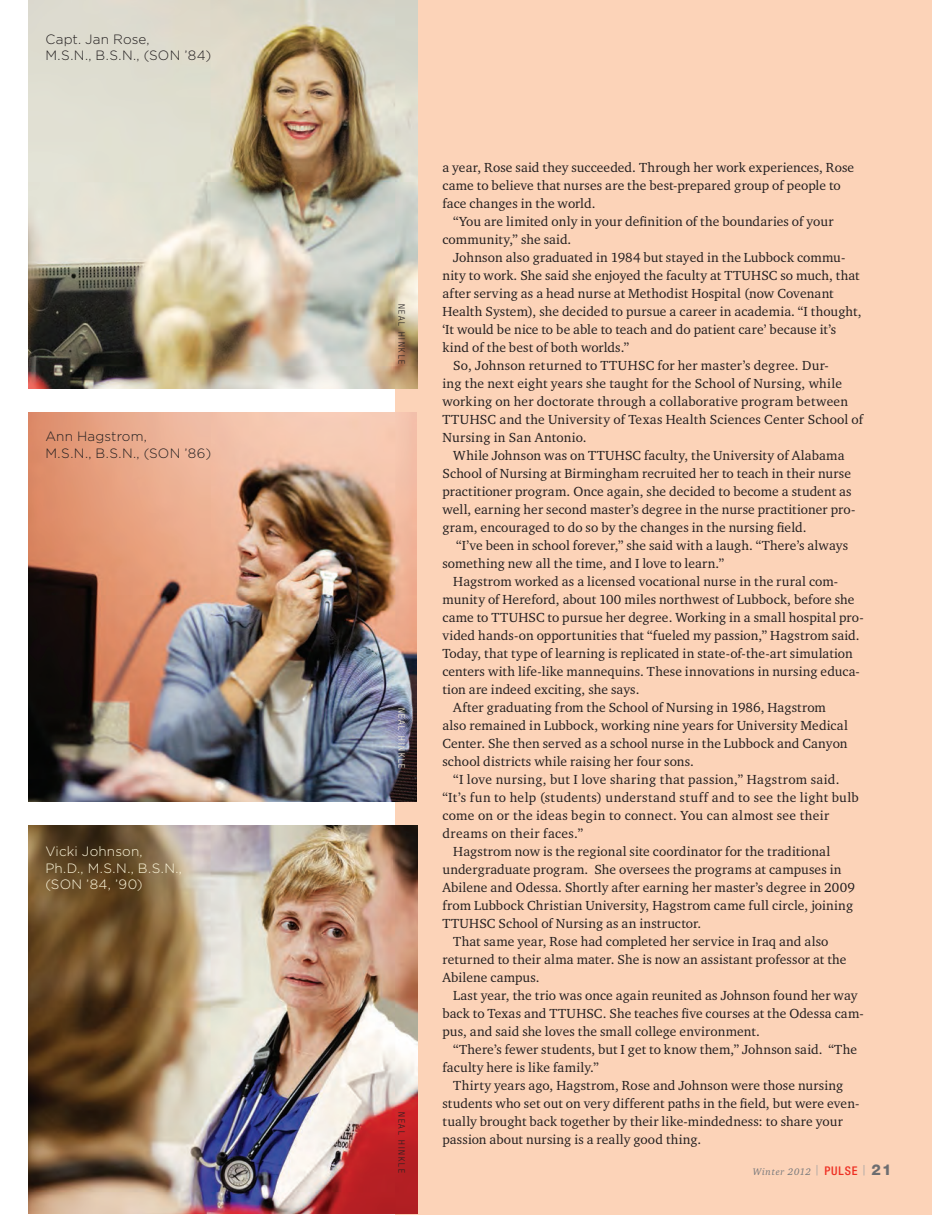
<style>
.page{position:relative;width:932px;height:1215px;background:#fff}
.page>*{position:absolute;margin:0;border:0;box-sizing:border-box;transform-origin:0 0}
.t1{font:13.5px "Charter ITC";letter-spacing:.01em;color:#231f20}
.t2{font:13.5px "Charter ITC";letter-spacing:.03em;color:#231f20}
.t3{font:300 13.5px/16.5px "Gotham";letter-spacing:.01em;color:#231f20}
.t4{font:300 13.5px/16.5px "Gotham";letter-spacing:.01em;color:#fef8dd}
.t5{font:italic 9.75px "Charter ITC";letter-spacing:.07em;color:#76787b}
.t6{font:300 condensed 9px "Helvetica Neue LT Std";letter-spacing:.2em;color:#231f20}
.t7{font:300 condensed 9px "Helvetica Neue LT Std";letter-spacing:.2em;color:#fef8dd}
.s1{font-family:"Helvetica Neue LT Std";font-weight:500;font-style:normal;font-stretch:condensed;font-size:12px;color:#ee2e22}
.s2{font-family:"Helvetica Neue LT Std";font-weight:800;font-style:normal;font-size:15px;color:#6c6d70}
</style>
<div class="page">
<div style="left:395px;top:0;width:537px;height:1215px;background:#fcd3b8"></div>
<img style="left:28px;top:0;width:389px;height:389px">
<img style="left:28px;top:413px;width:388px;height:388px">
<img style="left:28px;top:825px;width:389px;height:389px">
<p class="t3" style="left:45px;top:31px;width:167px">Capt. Jan Rose,<br>M.S.N., B.S.N., (SON ’84)</p>
<p class="t3" style="left:45px;top:428px;width:167px">Ann Hagstrom,<br>M.S.N., B.S.N., (SON ’86)</p>
<p class="t4" style="left:45px;top:843px;width:138px">Vicki Johnson,<br>Ph.D., M.S.N., B.S.N., (SON ’84, ’90)</p>
<p class="t6" style="left:407px;top:304px;width:62px;rotate:90deg">NEAL HINKLE</p>
<p class="t7" style="left:407px;top:708px;width:62px;rotate:90deg">NEAL HINKLE</p>
<p class="t6" style="left:407px;top:1112px;width:62px;rotate:90deg">NEAL HINKLE</p>
<p class="t1" style="left:442px;top:159px;width:413px">a year, Rose said they succeeded. Through her work experiences, Rose</p>
<p class="t1" style="left:442px;top:177px;width:400px">came to believe that nurses are the best-prepared group of people to</p>
<p class="t1" style="left:442px;top:195px;width:154px">face changes in the world.</p>
<p class="t1" style="left:453px;top:213px;width:382px">“You are limited only in your definition of the boundaries of your</p>
<p class="t1" style="left:442px;top:231px;width:130px">community,” she said.</p>
<p class="t1" style="left:453px;top:249px;width:393px">Johnson also graduated in 1984 but stayed in the Lubbock commu-</p>
<p class="t1" style="left:442px;top:267px;width:419px">nity to work. She said she enjoyed the faculty at TTUHSC so much, that</p>
<p class="t1" style="left:442px;top:285px;width:393px">after serving as a head nurse at Methodist Hospital (now Covenant</p>
<p class="t1" style="left:442px;top:303px;width:420px">Health System), she decided to pursue a career in academia. “I thought,</p>
<p class="t1" style="left:442px;top:321px;width:395px">‘It would be nice to be able to teach and do patient care’ because it’s</p>
<p class="t1" style="left:442px;top:339px;width:188px">kind of the best of both worlds.”</p>
<p class="t1" style="left:453px;top:357px;width:377px">So, Johnson returned to TTUHSC for her master’s degree. Dur-</p>
<p class="t1" style="left:442px;top:375px;width:401px">ing the next eight years she taught for the School of Nursing, while</p>
<p class="t1" style="left:442px;top:393px;width:407px">working on her doctorate through a collaborative program between</p>
<p class="t1" style="left:442px;top:411px;width:422px">TTUHSC and the University of Texas Health Sciences Center School of</p>
<p class="t1" style="left:442px;top:429px;width:146px">Nursing in San Antonio.</p>
<p class="t1" style="left:453px;top:447px;width:393px">While Johnson was on TTUHSC faculty, the University of Alabama</p>
<p class="t1" style="left:442px;top:465px;width:410px">School of Nursing at Birmingham recruited her to teach in their nurse</p>
<p class="t1" style="left:442px;top:483px;width:410px">practitioner program. Once again, she decided to become a student as</p>
<p class="t1" style="left:442px;top:501px;width:414px">well, earning her second master’s degree in the nurse practitioner pro-</p>
<p class="t1" style="left:442px;top:519px;width:365px">gram, encouraged to do so by the changes in the nursing field.</p>
<p class="t1" style="left:456px;top:537px;width:393px">“I’ve been in school forever,” she said with a laugh. “There’s always</p>
<p class="t1" style="left:442px;top:555px;width:283px">something new all the time, and I love to learn.”</p>
<p class="t1" style="left:453px;top:573px;width:386px">Hagstrom worked as a licensed vocational nurse in the rural com-</p>
<p class="t1" style="left:442px;top:591px;width:413px">munity of Hereford, about 100 miles northwest of Lubbock, before she</p>
<p class="t1" style="left:442px;top:609px;width:423px">came to TTUHSC to pursue her degree. Working in a small hospital pro-</p>
<p class="t1" style="left:442px;top:627px;width:418px">vided hands-on opportunities that “fueled my passion,” Hagstrom said.</p>
<p class="t1" style="left:442px;top:645px;width:412px">Today, that type of learning is replicated in state-of-the-art simulation</p>
<p class="t1" style="left:442px;top:663px;width:419px">centers with life-like mannequins. These innovations in nursing educa-</p>
<p class="t1" style="left:442px;top:681px;width:198px">tion are indeed exciting, she says.</p>
<p class="t1" style="left:453px;top:699px;width:374px">After graduating from the School of Nursing in 1986, Hagstrom</p>
<p class="t1" style="left:442px;top:717px;width:407px">also remained in Lubbock, working nine years for University Medical</p>
<p class="t1" style="left:442px;top:735px;width:406px">Center. She then served as a school nurse in the Lubbock and Canyon</p>
<p class="t1" style="left:442px;top:753px;width:253px">school districts while raising her four sons.</p>
<p class="t1" style="left:453px;top:771px;width:388px">“I love nursing, but I love sharing that passion,” Hagstrom said.</p>
<p class="t2" style="left:442px;top:789px;width:418px">“It’s fun to help (students) understand stuff and to see the light bulb</p>
<p class="t1" style="left:442px;top:807px;width:388px">come on or the ideas begin to connect. You can almost see their</p>
<p class="t2" style="left:442px;top:825px;width:142px">dreams on their faces.”</p>
<p class="t1" style="left:453px;top:843px;width:378px">Hagstrom now is the regional site coordinator for the traditional</p>
<p class="t1" style="left:442px;top:861px;width:400px">undergraduate program. She oversees the programs at campuses in</p>
<p class="t1" style="left:442px;top:879px;width:414px">Abilene and Odessa. Shortly after earning her master’s degree in 2009</p>
<p class="t1" style="left:442px;top:897px;width:412px">from Lubbock Christian University, Hagstrom came full circle, joining</p>
<p class="t1" style="left:442px;top:915px;width:260px">TTUHSC School of Nursing as an instructor.</p>
<p class="t1" style="left:453px;top:933px;width:377px">That same year, Rose had completed her service in Iraq and also</p>
<p class="t1" style="left:442px;top:951px;width:405px">returned to their alma mater. She is now an assistant professor at the</p>
<p class="t1" style="left:442px;top:969px;width:99px">Abilene campus.</p>
<p class="t1" style="left:453px;top:987px;width:406px">Last year, the trio was once again reunited as Johnson found her way</p>
<p class="t1" style="left:442px;top:1005px;width:423px">back to Texas and TTUHSC. She teaches five courses at the Odessa cam-</p>
<p class="t1" style="left:442px;top:1023px;width:319px">pus, and said she loves the small college environment.</p>
<p class="t1" style="left:453px;top:1041px;width:405px">“There’s fewer students, but I get to know them,” Johnson said. “The</p>
<p class="t1" style="left:442px;top:1059px;width:158px">faculty here is like family.”</p>
<p class="t1" style="left:453px;top:1077px;width:391px">Thirty years ago, Hagstrom, Rose and Johnson were those nursing</p>
<p class="t1" style="left:442px;top:1095px;width:418px">students who set out on very different paths in the field, but were even-</p>
<p class="t1" style="left:442px;top:1113px;width:402px">tually brought back together by their like-mindedness: to share your</p>
<p class="t1" style="left:442px;top:1131px;width:260px">passion about nursing is a really good thing.</p>
<p class="t5" style="left:752px;top:1165px;width:140px">Winter 2012 <sup>|</sup> <span class="s1">PULSE</span> <sup>|</sup> <span class="s2">21</span></p>
</div>
